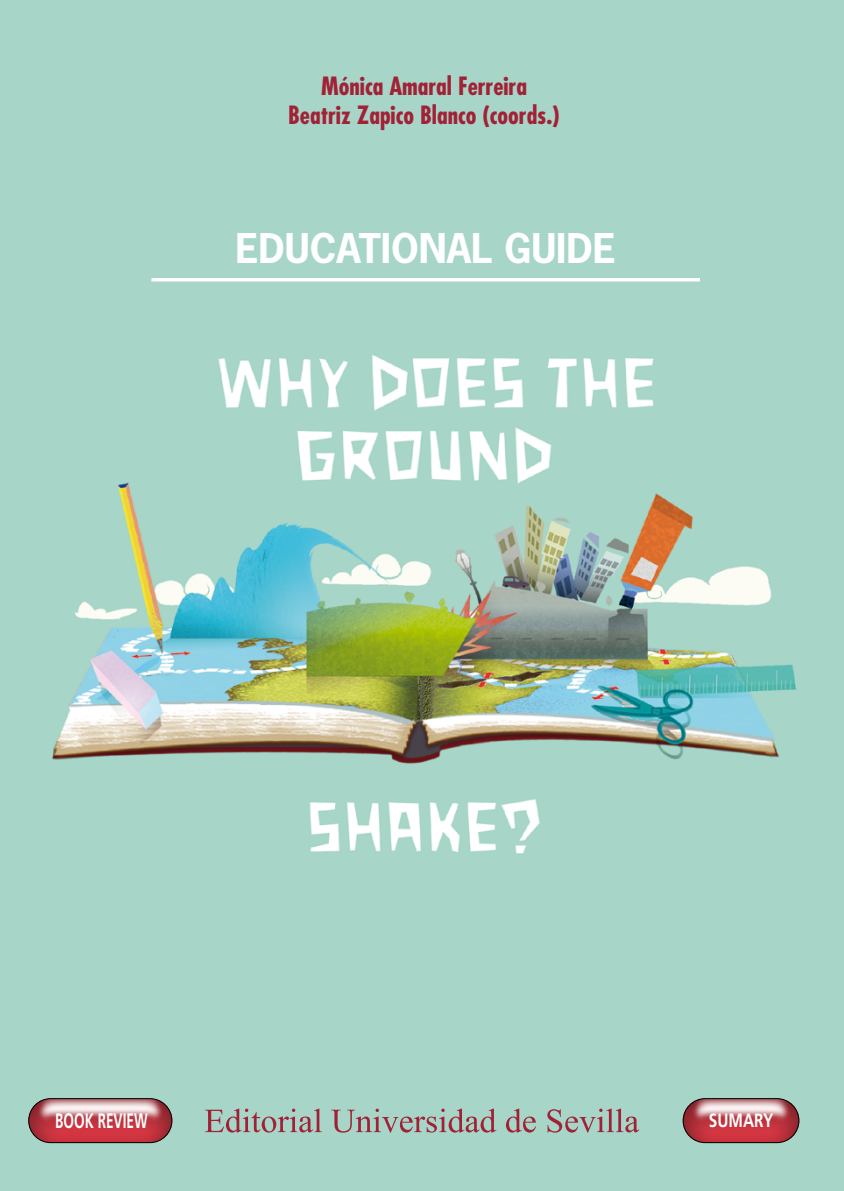
<style>
.page{position:relative;width:844px;height:1191px;background:#fff}
.page>*{position:absolute;margin:0;border:0;box-sizing:border-box;transform-origin:0 0}
.t1{font:700 38.5px "News Gothic Std";color:#fff}
.t2{font:700 condensed 24.5px/29.4px "Futura Std";color:#a12236;text-align:center}
.t3{font:700 21px "Frutiger LT Std";color:#fff;scale:.65 1}
.t4{font:700 19.25px "Frutiger LT Std";color:#fff;scale:.8 1}
</style>
<div class="page">
<div style="left:0;top:0;width:843px;height:1191px;background:#a7d6c9"></div>
<img style="left:52px;top:278px;width:744px;height:855px">
<hr style="left:151px;top:278px;width:548px;height:3px;background:#fff">
<svg style="left:205px;top:1108px;width:434px;height:24px"></svg>
<div style="left:668px;top:1087px;width:144px;height:58px;background:#757577;opacity:.66"></div>
<svg style="left:668px;top:1087px;width:144px;height:36px"></svg>
<div style="left:682px;top:1098px;width:117px;height:45px;border:1px solid #000;border-radius:22px"></div>
<div style="left:14px;top:1087px;width:171px;height:58px;background:#757577;opacity:.66"></div>
<svg style="left:14px;top:1087px;width:171px;height:36px"></svg>
<div style="left:28px;top:1098px;width:144px;height:45px;border:1px solid #000;border-radius:22px"></div>
<p class="t2" style="left:288px;top:71px;width:273px">Mónica Amaral Ferreira<br>Beatriz Zapico Blanco (coords.)</p>
<p class="t1" style="left:235px;top:223px;width:382px">EDUCATIONAL GUIDE</p>
<p class="t3" style="left:55px;top:1108px;width:144px">BOOK REVIEW</p>
<p class="t4" style="left:708px;top:1109px;width:82px">SUMARY</p>
</div>
